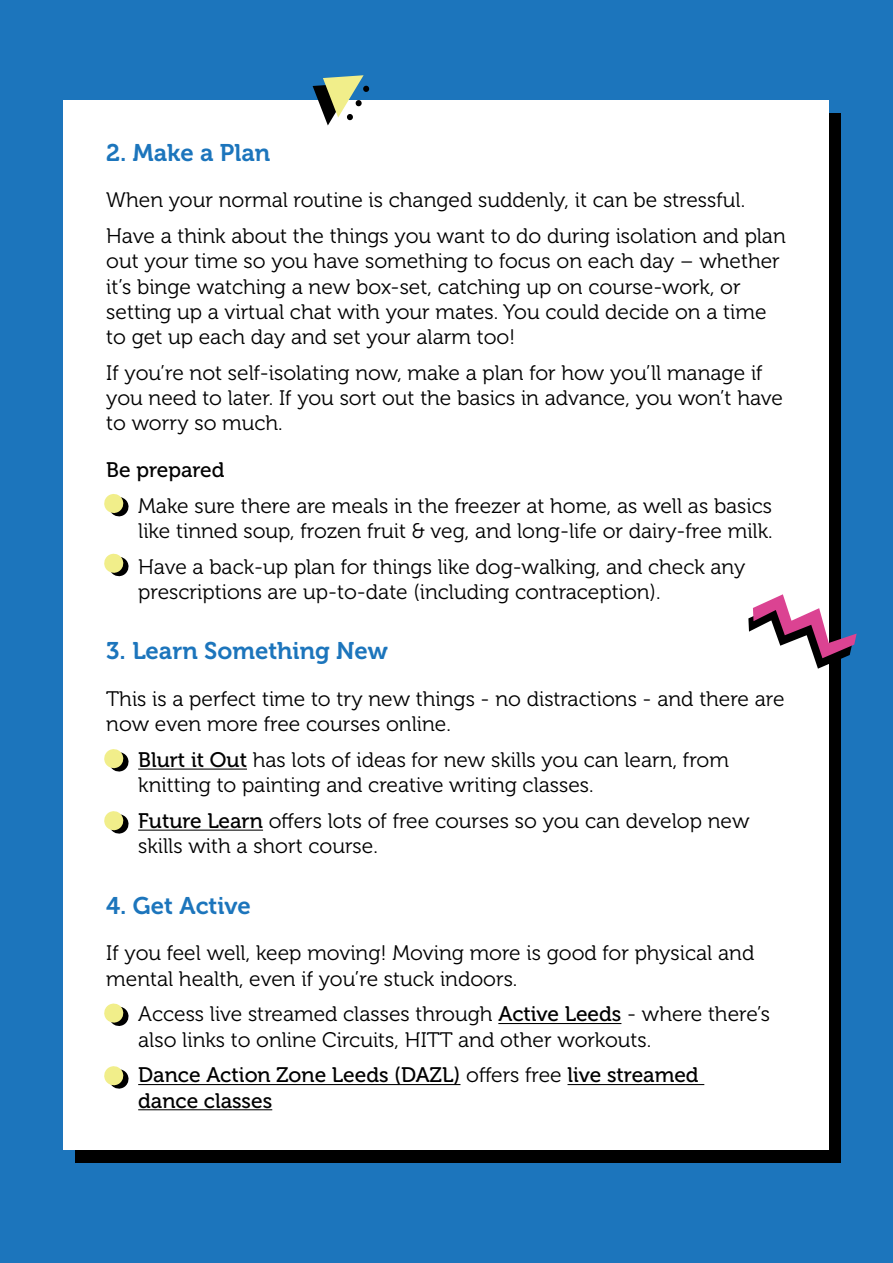
<style>
.page{position:relative;width:893px;height:1263px;background:#1c75bc}
.page>*{position:absolute;margin:0;border:0;box-sizing:border-box;transform-origin:0 0}
.t1{font:24px "Museo 700";color:#1c75bc}
.t2{font:21px/25.2px "Museo 300";color:#000}
.t3{font:21px/25.2px "Museo 500";color:#000}
.s1{font-family:"Museo 500"}
.s2{font-family:"Museo 300"}
</style>
<div class="page">
<div style="left:76px;top:113px;width:765px;height:1049px;background:#000"></div>
<div style="left:64px;top:100px;width:765px;height:1050px;background:#fff"></div>
<hr style="left:138px;top:768px;width:109px;height:2px;background:#000">
<hr style="left:138px;top:829px;width:125px;height:2px;background:#000">
<hr style="left:498px;top:1023px;width:123px;height:1px;background:#000">
<hr style="left:138px;top:1084px;width:322px;height:1px;background:#000">
<hr style="left:567px;top:1084px;width:137px;height:1px;background:#000">
<hr style="left:138px;top:1109px;width:134px;height:1px;background:#000">
<svg style="left:104px;top:494px;width:25px;height:23px"></svg>
<svg style="left:104px;top:749px;width:25px;height:23px"></svg>
<svg style="left:104px;top:553px;width:25px;height:24px"></svg>
<svg style="left:104px;top:811px;width:25px;height:23px"></svg>
<svg style="left:104px;top:1003px;width:25px;height:23px"></svg>
<svg style="left:104px;top:1066px;width:25px;height:23px"></svg>
<svg style="left:748px;top:594px;width:109px;height:75px"></svg>
<svg style="left:313px;top:75px;width:57px;height:50px"></svg>
<p class="t1" style="left:106px;top:139px;width:165px">2. Make a Plan</p>
<p class="t2" style="left:106px;top:183px;width:681px;line-height:35.8px">When your normal routine is changed suddenly, it can be stressful.<br>Have a think about the things you want to do during isolation and plan</p>
<p class="t2" style="left:106px;top:249px;width:675px">out your time so you have something to focus on each day – whether it’s binge watching a new box-set, catching up on course-work, or setting up a virtual chat with your mates. You could decide on a time to get up each day and set your alarm too!</p>
<p class="t2" style="left:106px;top:360px;width:678px">If you’re not self-isolating now, make a plan for how you’ll manage if you need to later. If you sort out the basics in advance, you won’t have to worry so much.</p>
<p class="t3" style="left:106px;top:457px;width:120px">Be prepared</p>
<p class="t2" style="left:138px;top:493px;width:636px">Make sure there are meals in the freezer at home, as well as basics like tinned soup, frozen fruit &amp; veg, and long-life or dairy-free milk.</p>
<p class="t2" style="left:138px;top:554px;width:609px">Have a back-up plan for things like dog-walking, and check any prescriptions are up-to-date (including contraception).</p>
<p class="t1" style="left:106px;top:638px;width:283px">3. Learn Something New</p>
<p class="t2" style="left:106px;top:686px;width:680px">This is a perfect time to try new things - no distractions - and there are now even more free courses online.</p>
<p class="t2" style="left:138px;top:748px;width:592px"><span class="s1">Blurt it Out</span> has lots of ideas for new skills you can learn, from knitting to painting and creative writing classes.</p>
<p class="t2" style="left:138px;top:809px;width:613px"><span class="s1">Future Learn</span> offers lots of free courses so you can develop new skills with a short course.</p>
<p class="t1" style="left:106px;top:892px;width:146px">4. Get Active</p>
<p class="t2" style="left:106px;top:941px;width:650px">If you feel well, keep moving! Moving more is good for physical and mental health, even if you’re stuck indoors.</p>
<p class="t2" style="left:138px;top:1002px;width:633px">Access live streamed classes through <span class="s1">Active Leeds</span> - where there’s also links to online Circuits, HITT and other workouts.</p>
<p class="t3" style="left:138px;top:1063px;width:562px">Dance Action Zone Leeds (DAZL) <span class="s2">offers free</span> live streamed dance classes</p>
</div>
